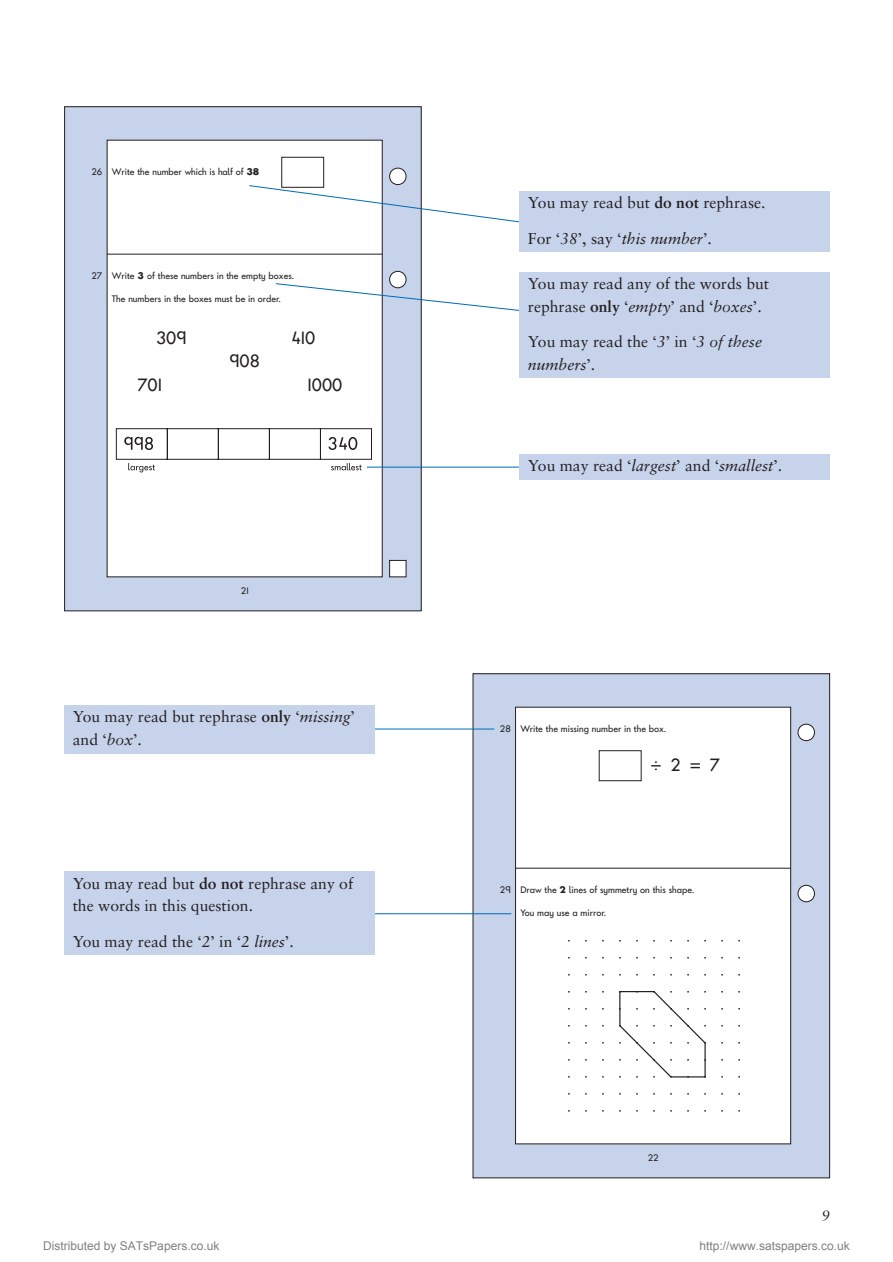
<style>
.page{position:relative;width:893px;height:1262px;background:#fff}
.page>*{position:absolute;margin:0;border:0;box-sizing:border-box;transform-origin:0 0}
.t1{font:18px "QCA";color:#231f20}
.t2{font:15.75px/22.5px "Sabon";color:#231f20}
.t3{font:italic 15px "Sabon";color:#231f20}
.t4{font:12px "Arial";color:#808080}
.t5{font:9.6px "QCA";color:#231f20}
.s1{font-weight:700}
.s2{font-style:italic}
</style>
<div class="page">
<div style="left:65px;top:107px;width:356px;height:504px;background:#c6d3eb"></div>
<div style="left:107px;top:140px;width:275px;height:437px;background:#fff"></div>
<div style="left:389px;top:560px;width:17px;height:17px;background:#fff;border:1px solid #231f20"></div>
<div style="left:281px;top:157px;width:43px;height:31px;border:1px solid #231f20"></div>
<svg style="left:116px;top:428px;width:256px;height:44px"></svg>
<hr style="left:107px;top:254px;width:275px;height:1px;background:#231f20">
<div style="left:473px;top:673px;width:356px;height:504px;background:#c6d3eb"></div>
<div style="left:515px;top:707px;width:276px;height:437px;background:#fff;border:1px solid #231f20"></div>
<div style="left:599px;top:750px;width:42px;height:31px;border:1px solid #231f20"></div>
<svg style="left:797px;top:723px;width:18px;height:18px"></svg>
<svg style="left:797px;top:884px;width:18px;height:18px"></svg>
<svg style="left:619px;top:991px;width:87px;height:87px"></svg>
<hr style="left:515px;top:868px;width:276px;height:1px;background:#231f20">
<hr style="left:367px;top:467px;width:163px;height:1px;background:#006bb6">
<div style="left:519px;top:454px;width:311px;height:26px;background:#c6d3eb"></div>
<svg style="left:249px;top:168px;width:270px;height:56px"></svg>
<div style="left:519px;top:191px;width:311px;height:61px;background:#c6d3eb"></div>
<svg style="left:275px;top:271px;width:244px;height:41px"></svg>
<div style="left:519px;top:272px;width:311px;height:106px;background:#c6d3eb"></div>
<hr style="left:364px;top:728px;width:130px;height:1px;background:#006bb6">
<div style="left:64px;top:705px;width:311px;height:48px;background:#c6d3eb"></div>
<hr style="left:358px;top:913px;width:153px;height:1px;background:#006bb6">
<div style="left:64px;top:871px;width:311px;height:84px;background:#c6d3eb"></div>
<p class="t5" style="left:91px;top:168px;width:169px">26 Write the number which is half of <span class="s1">38</span></p>
<p class="t5" style="left:91px;top:271px;width:204px">27 Write <span class="s1">3</span> of these numbers in the empty boxes.</p>
<p class="t5" style="left:112px;top:295px;width:171px">The numbers in the boxes must be in order.</p>
<p class="t1" style="left:156px;top:330px;width:32px">309</p>
<p class="t1" style="left:291px;top:330px;width:26px">410</p>
<p class="t1" style="left:137px;top:378px;width:26px">701</p>
<p class="t1" style="left:307px;top:378px;width:36px">1000</p>
<p class="t1" style="left:229px;top:353px;width:32px">908</p>
<p class="t5" style="left:241px;top:586px;width:9px">21</p>
<p class="t2" style="left:73px;top:706px;width:284px">You may read but rephrase <span class="s1">only</span> ‘<span class="s2">missing</span>’ and ‘<span class="s2">box</span>’.</p>
<p class="t2" style="left:73px;top:873px;width:282px">You may read but <span class="s1">do not</span> rephrase any of the words in this question.</p>
<p class="t2" style="left:73px;top:931px;width:222px">You may read the ‘<span class="s2">2</span>’ in ‘<span class="s2">2 lines</span>’.</p>
<p class="t2" style="left:528px;top:193px;width:239px">You may read but <span class="s1">do not</span> rephrase.</p>
<p class="t2" style="left:528px;top:228px;width:185px">For ‘<span class="s2">38</span>’, say ‘<span class="s2">this number</span>’.</p>
<p class="t2" style="left:528px;top:274px;width:243px">You may read any of the words but rephrase <span class="s1">only</span> ‘<span class="s2">empty</span>’ and ‘<span class="s2">boxes</span>’.</p>
<p class="t2" style="left:528px;top:331px;width:235px">You may read the ‘<span class="s2">3</span>’ in ‘<span class="s2">3 of these numbers</span>’.</p>
<p class="t2" style="left:528px;top:456px;width:256px">You may read ‘<span class="s2">largest</span>’ and ‘<span class="s2">smallest</span>’.</p>
<p class="t5" style="left:500px;top:724px;width:168px">28 Write the missing number in the box.</p>
<p class="t1" style="left:650px;top:757px;width:71px">}2=7</p>
<p class="t5" style="left:500px;top:885px;width:196px">29 Draw the <span class="s1">2</span> lines of symmetry on this shape.</p>
<p class="t5" style="left:520px;top:909px;width:87px">You may use a mirror.</p>
<p class="t5" style="left:647px;top:1153px;width:12px">22</p>
<p class="t3" style="left:821px;top:1209px;width:10px">9</p>
<p class="t4" style="left:43px;top:1238px;width:178px">Distributed by SATsPapers.co.uk</p>
<p class="t4" style="left:699px;top:1238px;width:152px">http://www.satspapers.co.uk</p>
</div>
